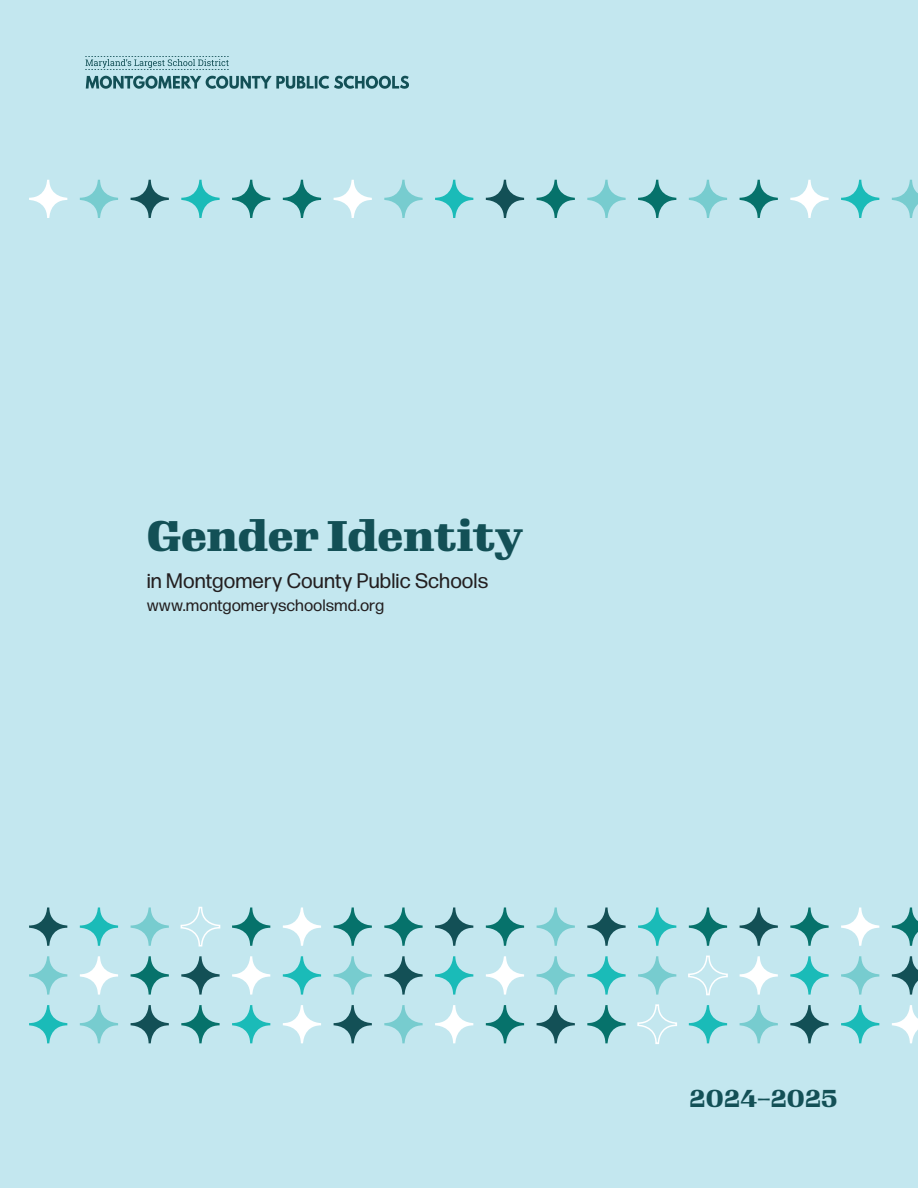
<style>
.page{position:relative;width:918px;height:1188px;background:#c3e7ef}
.page>*{position:absolute;margin:0;border:0;box-sizing:border-box;transform-origin:0 0}
.t1{font:900 42px "Gimlet Display";letter-spacing:.01em;color:#135056}
.t2{font:700 24px "Gimlet Display";letter-spacing:.02em;color:#135056}
.t3{font:21px "Forma DJR Display";letter-spacing:.035em;color:#231f20}
.t4{font:16.5px "Forma DJR Display";letter-spacing:.04em;color:#231f20}
</style>
<div class="page">
<img style="left:86px;top:59px;width:322px;height:30px">
<svg style="left:181px;top:180px;width:39px;height:38px"></svg>
<svg style="left:384px;top:180px;width:39px;height:38px"></svg>
<svg style="left:587px;top:180px;width:39px;height:38px"></svg>
<svg style="left:790px;top:180px;width:39px;height:38px"></svg>
<svg style="left:80px;top:180px;width:38px;height:38px"></svg>
<svg style="left:283px;top:180px;width:38px;height:38px"></svg>
<svg style="left:486px;top:180px;width:38px;height:38px"></svg>
<svg style="left:689px;top:180px;width:38px;height:38px"></svg>
<svg style="left:892px;top:180px;width:26px;height:38px"></svg>
<svg style="left:29px;top:180px;width:38px;height:38px"></svg>
<svg style="left:232px;top:180px;width:38px;height:38px"></svg>
<svg style="left:435px;top:180px;width:38px;height:38px"></svg>
<svg style="left:638px;top:180px;width:38px;height:38px"></svg>
<svg style="left:841px;top:180px;width:38px;height:38px"></svg>
<svg style="left:131px;top:180px;width:38px;height:38px"></svg>
<svg style="left:334px;top:180px;width:38px;height:38px"></svg>
<svg style="left:537px;top:180px;width:38px;height:38px"></svg>
<svg style="left:740px;top:180px;width:38px;height:38px"></svg>
<div style="left:181px;top:907px;width:39px;height:40px;border:2px solid #fff;border-radius:18px"></div>
<svg style="left:384px;top:908px;width:39px;height:38px"></svg>
<svg style="left:587px;top:908px;width:39px;height:38px"></svg>
<svg style="left:790px;top:908px;width:39px;height:38px"></svg>
<svg style="left:80px;top:908px;width:38px;height:38px"></svg>
<svg style="left:283px;top:908px;width:38px;height:38px"></svg>
<svg style="left:486px;top:908px;width:38px;height:38px"></svg>
<svg style="left:689px;top:908px;width:38px;height:38px"></svg>
<svg style="left:892px;top:908px;width:26px;height:38px"></svg>
<svg style="left:29px;top:908px;width:38px;height:38px"></svg>
<svg style="left:232px;top:908px;width:38px;height:38px"></svg>
<svg style="left:435px;top:908px;width:38px;height:38px"></svg>
<svg style="left:638px;top:908px;width:38px;height:38px"></svg>
<svg style="left:841px;top:908px;width:38px;height:38px"></svg>
<svg style="left:131px;top:908px;width:38px;height:38px"></svg>
<svg style="left:334px;top:908px;width:38px;height:38px"></svg>
<svg style="left:537px;top:908px;width:38px;height:38px"></svg>
<svg style="left:740px;top:908px;width:38px;height:38px"></svg>
<svg style="left:181px;top:956px;width:39px;height:39px"></svg>
<svg style="left:384px;top:956px;width:39px;height:39px"></svg>
<svg style="left:587px;top:956px;width:39px;height:39px"></svg>
<svg style="left:790px;top:956px;width:39px;height:39px"></svg>
<svg style="left:80px;top:956px;width:38px;height:39px"></svg>
<svg style="left:283px;top:956px;width:38px;height:39px"></svg>
<svg style="left:486px;top:956px;width:38px;height:39px"></svg>
<div style="left:688px;top:956px;width:40px;height:39px;border:2px solid #fff;border-radius:18px"></div>
<svg style="left:892px;top:956px;width:26px;height:39px"></svg>
<svg style="left:29px;top:956px;width:38px;height:39px"></svg>
<svg style="left:232px;top:956px;width:38px;height:39px"></svg>
<svg style="left:435px;top:956px;width:38px;height:39px"></svg>
<svg style="left:638px;top:956px;width:38px;height:39px"></svg>
<svg style="left:841px;top:956px;width:38px;height:39px"></svg>
<svg style="left:131px;top:956px;width:38px;height:39px"></svg>
<svg style="left:334px;top:956px;width:38px;height:39px"></svg>
<svg style="left:537px;top:956px;width:38px;height:39px"></svg>
<svg style="left:740px;top:956px;width:38px;height:39px"></svg>
<svg style="left:181px;top:1005px;width:39px;height:38px"></svg>
<svg style="left:384px;top:1005px;width:39px;height:38px"></svg>
<svg style="left:587px;top:1005px;width:39px;height:38px"></svg>
<svg style="left:790px;top:1005px;width:39px;height:38px"></svg>
<svg style="left:80px;top:1005px;width:38px;height:38px"></svg>
<svg style="left:283px;top:1005px;width:38px;height:38px"></svg>
<svg style="left:486px;top:1005px;width:38px;height:38px"></svg>
<svg style="left:689px;top:1005px;width:38px;height:38px"></svg>
<svg style="left:892px;top:1005px;width:26px;height:38px"></svg>
<svg style="left:29px;top:1005px;width:38px;height:38px"></svg>
<svg style="left:232px;top:1005px;width:38px;height:38px"></svg>
<svg style="left:435px;top:1005px;width:38px;height:38px"></svg>
<div style="left:637px;top:1004px;width:40px;height:40px;border:2px solid #fff;border-radius:18px"></div>
<svg style="left:841px;top:1005px;width:38px;height:38px"></svg>
<svg style="left:131px;top:1005px;width:38px;height:38px"></svg>
<svg style="left:334px;top:1005px;width:38px;height:38px"></svg>
<svg style="left:537px;top:1005px;width:38px;height:38px"></svg>
<svg style="left:740px;top:1005px;width:38px;height:38px"></svg>
<h1 class="t1" style="left:147px;top:507px;width:377px">Gender Identity</h1>
<p class="t3" style="left:147px;top:568px;width:343px">in Montgomery County Public Schools</p>
<p class="t4" style="left:147px;top:595px;width:238px">www.montgomeryschoolsmd.org</p>
<p class="t2" style="left:690px;top:1082px;width:149px">2024–2025</p>
</div>
